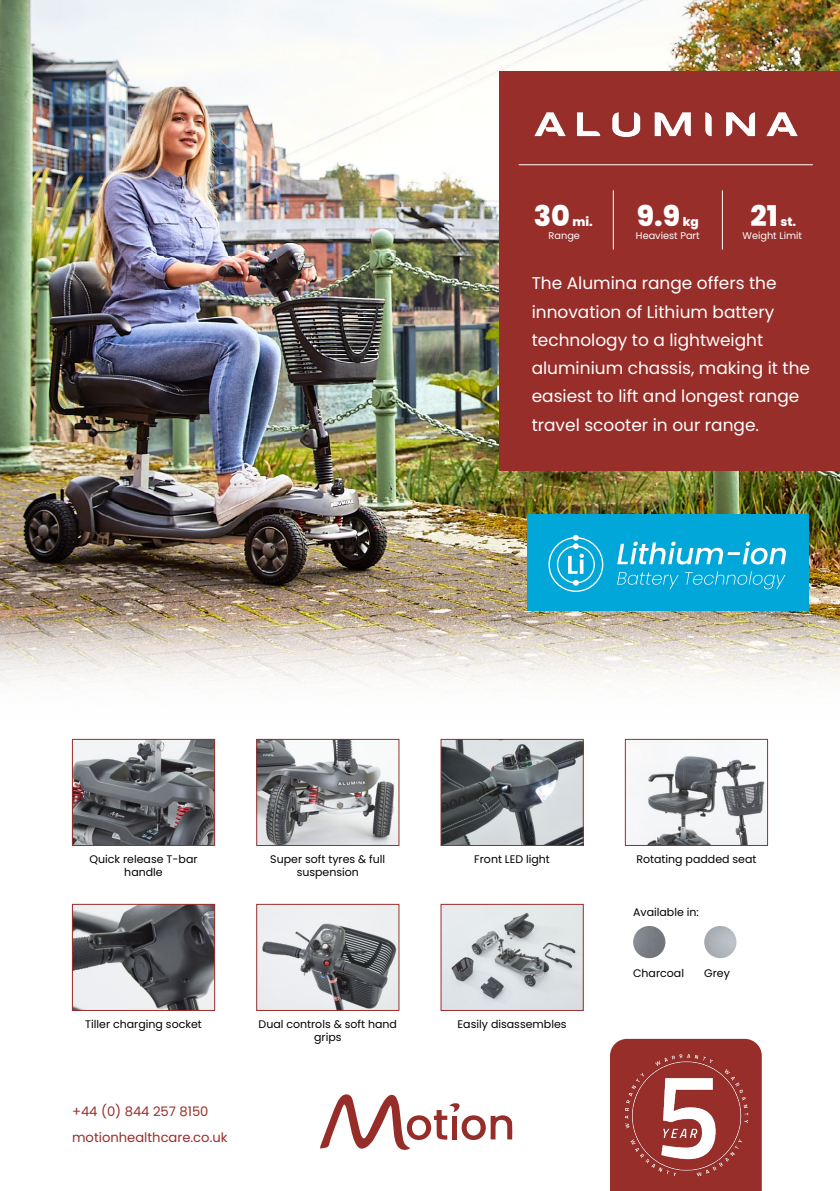
<style>
.page{position:relative;width:840px;height:1191px;background:#fff}
.page>*{position:absolute;margin:0;border:0;box-sizing:border-box;transform-origin:0 0}
.t1{font:800 28.6px "Poppins";color:#fff}
.t2{font:17px/28.2px "Poppins";color:#fff}
.t3{font:13.2px/26.2px "Poppins";color:#982e2a}
.t4{font:800 12.2px "Poppins";color:#fff}
.t5{font:11px/13.2px "Poppins";color:#000;text-align:center}
.t6{font:9.8px "Poppins";color:#fff}
</style>
<div class="page">
<svg style="left:320px;top:1094px;width:192px;height:56px"></svg>
<img style="left:610px;top:1038px;width:152px;height:153px">
<img style="left:0;top:0;width:839px;height:613px">
<svg style="left:0;top:613px;width:839px;height:179px"></svg>
<img style="left:74px;top:741px;width:139px;height:103px">
<div style="left:72px;top:739px;width:143px;height:107px;border:1px solid #982e2a"></div>
<img style="left:74px;top:906px;width:139px;height:102px">
<div style="left:72px;top:904px;width:143px;height:106px;border:1px solid #982e2a"></div>
<img style="left:258px;top:741px;width:139px;height:103px">
<div style="left:256px;top:739px;width:143px;height:107px;border:1px solid #982e2a"></div>
<img style="left:258px;top:906px;width:139px;height:102px">
<div style="left:256px;top:904px;width:143px;height:106px;border:1px solid #982e2a"></div>
<img style="left:442px;top:741px;width:139px;height:103px">
<div style="left:440px;top:739px;width:143px;height:107px;border:1px solid #982e2a"></div>
<img style="left:442px;top:906px;width:139px;height:102px">
<img style="left:626px;top:741px;width:139px;height:103px">
<div style="left:624px;top:739px;width:143px;height:107px;border:1px solid #982e2a"></div>
<img style="left:632px;top:926px;width:33px;height:32px;border-radius:16px">
<img style="left:703px;top:926px;width:33px;height:32px;border-radius:16px">
<div style="left:499px;top:71px;width:340px;height:400px;background:#982e2a"></div>
<hr style="left:612px;top:190px;width:1px;height:59px;background:#fff">
<hr style="left:721px;top:190px;width:1px;height:59px;background:#fff">
<img style="left:534px;top:112px;width:264px;height:25px">
<hr style="left:518px;top:164px;width:294px;height:1px;background:#fff">
<div style="left:526px;top:514px;width:281px;height:96px;background:#00a7d8"></div>
<svg style="left:617px;top:541px;width:168px;height:23px"></svg>
<svg style="left:617px;top:572px;width:61px;height:17px"></svg>
<svg style="left:685px;top:571px;width:100px;height:18px"></svg>
<div style="left:556px;top:545px;width:38px;height:38px;border:1px solid #fff;border-radius:50%"></div>
<div style="left:548px;top:537px;width:55px;height:55px;border:1px solid #fff;border-radius:50%"></div>
<svg style="left:567px;top:535px;width:16px;height:39px"></svg>
<svg style="left:572px;top:580px;width:6px;height:6px"></svg>
<h1 class="t1" style="left:533px;top:199px;width:38px">30</h1>
<p class="t4" style="left:572px;top:215px;width:22px">mi.</p>
<h1 class="t1" style="left:636px;top:199px;width:45px">9.9</h1>
<p class="t4" style="left:682px;top:215px;width:18px">kg</p>
<h1 class="t1" style="left:750px;top:199px;width:29px">21</h1>
<p class="t4" style="left:780px;top:215px;width:17px">st.</p>
<p class="t6" style="left:548px;top:230px;width:33px">Range</p>
<p class="t6" style="left:635px;top:230px;width:65px">Heaviest Part</p>
<p class="t6" style="left:742px;top:230px;width:61px">Weight Limit</p>
<h2 class="t2" style="left:531px;top:269px;width:280px">The Alumina range offers the innovation of Lithium battery technology to a lightweight aluminium chassis, making it the easiest to lift and longest range travel scooter in our range.</h2>
<p class="t5" style="left:89px;top:852px;width:109px">Quick release T-bar handle</p>
<p class="t5" style="left:270px;top:852px;width:116px">Super soft tyres &amp; full suspension</p>
<p class="t5" style="left:85px;top:1017px;width:118px">Tiller charging socket</p>
<p class="t3" style="left:72px;top:1098px;width:157px">+44 (0) 844 257 8150 motionhealthcare.co.uk</p>
<p class="t5" style="left:258px;top:1017px;width:140px">Dual controls &amp; soft hand grips</p>
<p class="t5" style="left:474px;top:852px;width:77px">Front LED light</p>
<p class="t5" style="left:457px;top:1017px;width:110px">Easily disassembles</p>
<p class="t5" style="left:636px;top:852px;width:122px">Rotating padded seat</p>
<p class="t5" style="left:632px;top:905px;width:67px">Available in:</p>
<p class="t5" style="left:632px;top:966px;width:52px">Charcoal</p>
<p class="t5" style="left:703px;top:966px;width:27px">Grey</p>
</div>
